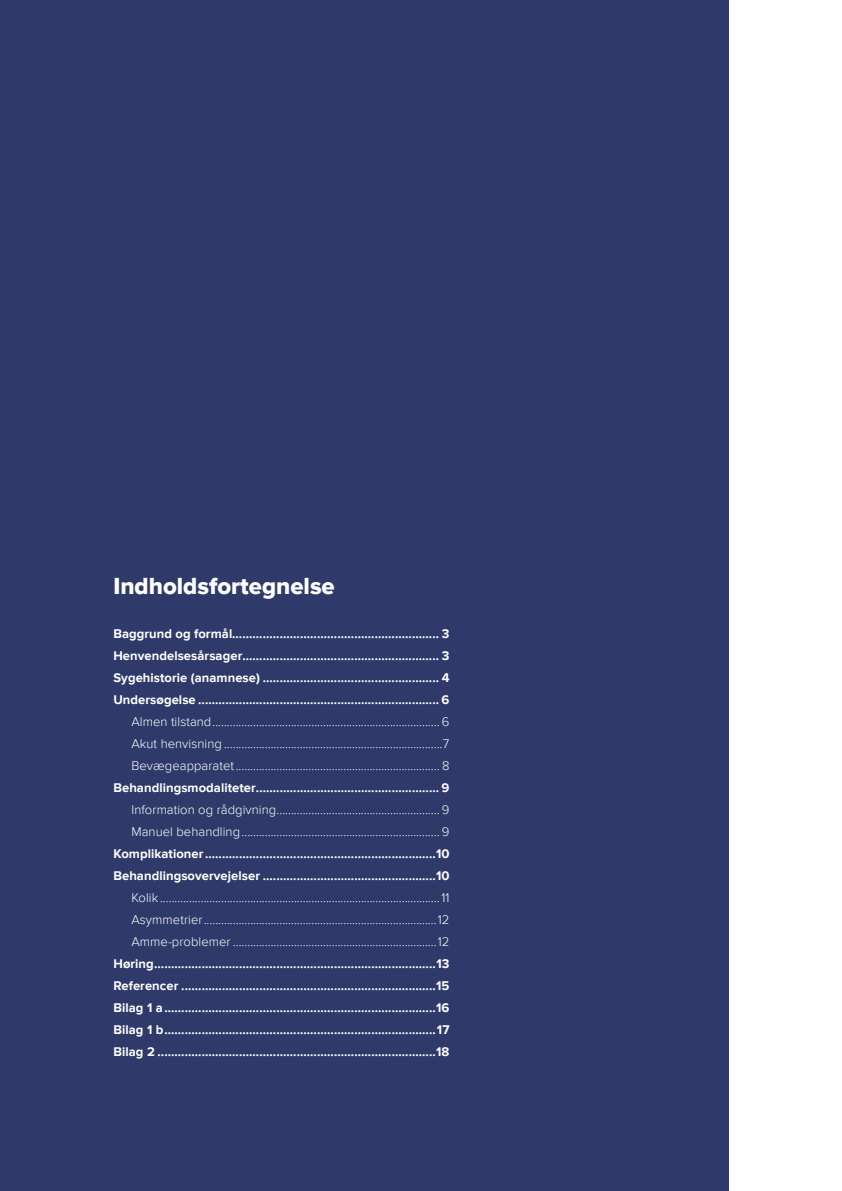
<style>
.page{position:relative;width:842px;height:1191px;background:#fff}
.page>*{position:absolute;margin:0;border:0;box-sizing:border-box;transform-origin:0 0}
.t1{font:24px "Proxima Nova Extrabld";color:#fff}
.t2{font:700 13px/22px "Proxima Nova";letter-spacing:.005em;color:#fff;text-align:justify}
.t3{font:300 13px/22px "Proxima Nova";letter-spacing:.005em;color:#fff;text-align:justify}
</style>
<div class="page">
<div style="left:0;top:0;width:729px;height:1191px;background:#2f3a6a"></div>
<h1 class="t1" style="left:113px;top:572px;width:223px">Indholdsfortegnelse</h1>
<p class="t2" style="left:113px;top:623px;width:337px">Baggrund og formål............................................................. 3<br>Henvendelsesårsager.......................................................... 3<br>Sygehistorie (anamnese) .................................................... 4<br>Undersøgelse ....................................................................... 6</p>
<p class="t3" style="left:131px;top:711px;width:320px">Almen tilstand.............................................................................. 6<br>Akut henvisning ...........................................................................7<br>Bevægeapparatet...................................................................... 8</p>
<p class="t2" style="left:113px;top:777px;width:337px">Behandlingsmodaliteter...................................................... 9</p>
<p class="t3" style="left:131px;top:799px;width:320px">Information og rådgivning........................................................ 9<br>Manuel behandling.................................................................... 9</p>
<p class="t2" style="left:113px;top:843px;width:337px">Komplikationer....................................................................10<br>Behandlingsovervejelser ...................................................10</p>
<p class="t3" style="left:131px;top:887px;width:319px">Kolik................................................................................................11<br>Asymmetrier................................................................................12<br>Amme-problemer ......................................................................12</p>
<p class="t2" style="left:113px;top:953px;width:337px">Høring...................................................................................13<br>Referencer ...........................................................................15<br>Bilag 1 a................................................................................16<br>Bilag 1 b................................................................................17<br>Bilag 2 ..................................................................................18</p>
</div>
